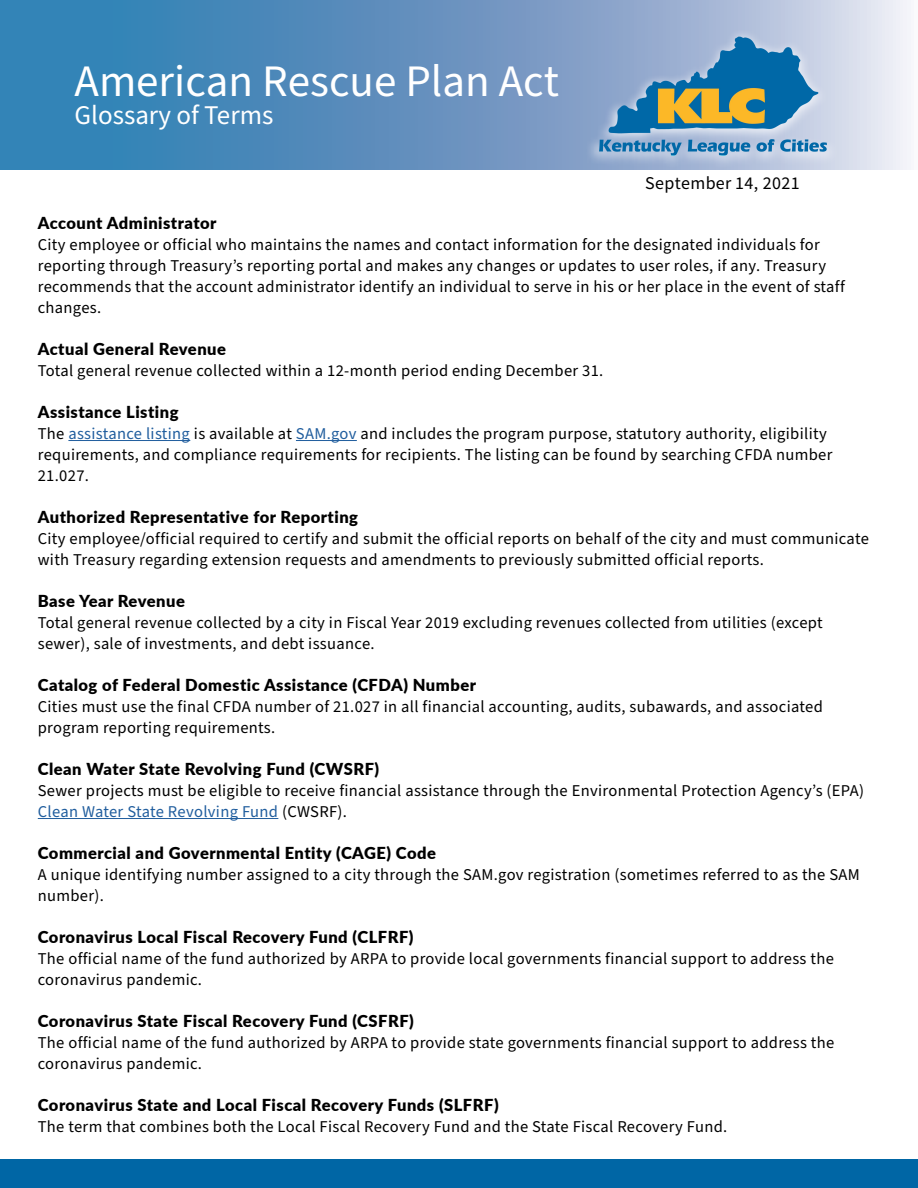
<style>
.page{position:relative;width:918px;height:1188px;background:#fff}
.page>*{position:absolute;margin:0;border:0;box-sizing:border-box;transform-origin:0 0}
.t1{font:45px "Source Sans Pro";color:#fff}
.t2{font:27px "Source Sans Pro";color:#fff}
.t3{font:18px "Source Sans Variable";letter-spacing:.04em;color:#000}
.t4{font:16.5px/21px "Source Sans Pro";letter-spacing:.02em;color:#000}
.t5{font:900 16.5px "Lato";letter-spacing:.03em;color:#000}
.s1{color:#215e9e}
</style>
<div class="page">
<svg style="left:1px;top:0;width:910px;height:169px;background:#6697c2"></svg>
<div style="left:586px;top:28px;width:253px;height:141px;background:#fff;opacity:.75"></div>
<img style="left:599px;top:32px;width:227px;height:128px">
<div style="left:0;top:1160px;width:918px;height:28px;background:#0066a5"></div>
<hr style="left:68px;top:440px;width:122px;height:1px;background:#215e9e">
<hr style="left:296px;top:440px;width:61px;height:1px;background:#215e9e">
<hr style="left:38px;top:818px;width:240px;height:1px;background:#215e9e">
<h1 class="t1" style="left:75px;top:51px;width:486px">American Rescue Plan Act</h1>
<h2 class="t2" style="left:75px;top:97px;width:200px">Glossary of Terms</h2>
<p class="t3" style="left:645px;top:172px;width:155px">September 14, 2021</p>
<p class="t5" style="left:38px;top:211px;width:180px">Account Administrator</p>
<p class="t4" style="left:38px;top:235px;width:809px">City employee or official who maintains the names and contact information for the designated individuals for reporting through Treasury’s reporting portal and makes any changes or updates to user roles, if any. Treasury recommends that the account administrator identify an individual to serve in his or her place in the event of staff changes.</p>
<p class="t5" style="left:38px;top:337px;width:190px">Actual General Revenue</p>
<p class="t4" style="left:38px;top:361px;width:567px">Total general revenue collected within a 12-month period ending December 31.</p>
<p class="t5" style="left:38px;top:400px;width:142px">Assistance Listing</p>
<p class="t4" style="left:38px;top:424px;width:796px">The <span class="s1">assistance listing</span> is available at <span class="s1">SAM.gov</span> and includes the program purpose, statutory authority, eligibility requirements, and compliance requirements for recipients. The listing can be found by searching CFDA number<br>21.027.</p>
<p class="t5" style="left:38px;top:505px;width:322px">Authorized Representative for Reporting</p>
<p class="t4" style="left:38px;top:529px;width:833px">City employee/official required to certify and submit the official reports on behalf of the city and must communicate with Treasury regarding extension requests and amendments to previously submitted official reports.</p>
<p class="t5" style="left:38px;top:589px;width:149px">Base Year Revenue</p>
<p class="t4" style="left:38px;top:613px;width:786px">Total general revenue collected by a city in Fiscal Year 2019 excluding revenues collected from utilities (except sewer), sale of investments, and debt issuance.</p>
<p class="t5" style="left:38px;top:673px;width:440px">Catalog of Federal Domestic Assistance (CFDA) Number</p>
<p class="t4" style="left:38px;top:697px;width:787px">Cities must use the final CFDA number of 21.027 in all financial accounting, audits, subawards, and associated program reporting requirements.</p>
<p class="t5" style="left:38px;top:757px;width:343px">Clean Water State Revolving Fund (CWSRF)</p>
<p class="t4" style="left:38px;top:781px;width:828px">Sewer projects must be eligible to receive financial assistance through the Environmental Protection Agency’s (EPA)<br><span class="s1">Clean Water State Revolving Fund</span> (CWSRF).</p>
<p class="t5" style="left:38px;top:841px;width:400px">Commercial and Governmental Entity (CAGE) Code</p>
<p class="t4" style="left:38px;top:865px;width:824px">A unique identifying number assigned to a city through the SAM.gov registration (sometimes referred to as the SAM number).</p>
<p class="t5" style="left:38px;top:925px;width:377px">Coronavirus Local Fiscal Recovery Fund (CLFRF)</p>
<p class="t4" style="left:38px;top:949px;width:798px">The official name of the fund authorized by ARPA to provide local governments financial support to address the coronavirus pandemic.</p>
<p class="t5" style="left:38px;top:1009px;width:378px">Coronavirus State Fiscal Recovery Fund (CSFRF)</p>
<p class="t4" style="left:38px;top:1033px;width:798px">The official name of the fund authorized by ARPA to provide state governments financial support to address the coronavirus pandemic.</p>
<p class="t5" style="left:38px;top:1093px;width:462px">Coronavirus State and Local Fiscal Recovery Funds (SLFRF)</p>
<p class="t4" style="left:38px;top:1117px;width:691px">The term that combines both the Local Fiscal Recovery Fund and the State Fiscal Recovery Fund.</p>
</div>
